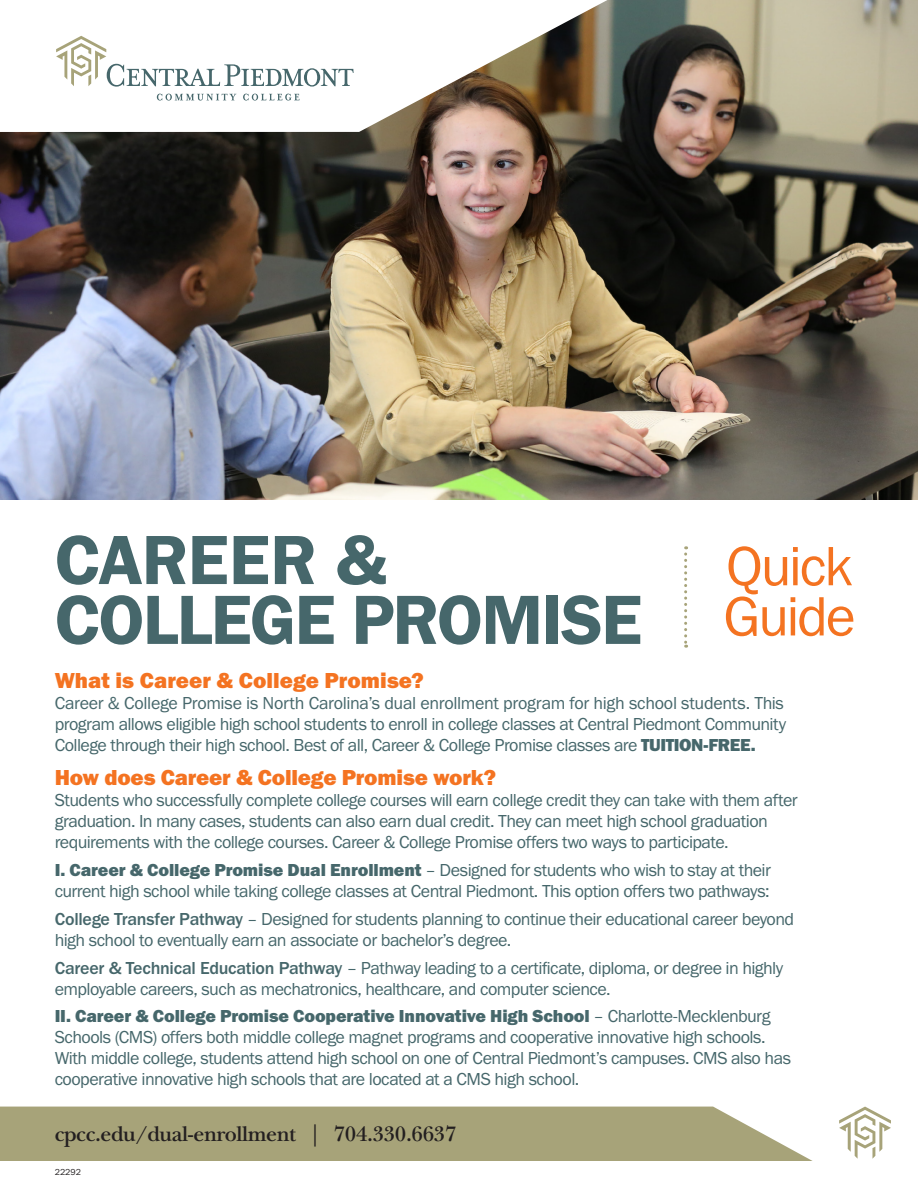
<style>
.page{position:relative;width:918px;height:1188px;background:#fff}
.page>*{position:absolute;margin:0;border:0;box-sizing:border-box;transform-origin:0 0}
.t1{font:72px/59.8px "Franklin Gothic URW Dem";letter-spacing:-.025em;color:#46676b}
.t2{font:57.3px "Franklin Gothic URW Boo";letter-spacing:-.04em;color:#f47321}
.t3{font:22.5px "Franklin Gothic URW Hea";letter-spacing:-.005em;color:#f47321}
.t4{font:600 22.2px "New Baskerville ITC Pro";letter-spacing:-.015em;color:#231f20}
.t5{font:18px/21px "Franklin Gothic URW Boo";letter-spacing:-.03em;color:#46676b}
.t6{font:9px "Franklin Gothic URW Boo";color:#231f20}
.s1{font-family:"Franklin Gothic URW Hea"}
.s2{font-family:"Franklin Gothic URW";font-weight:500}
</style>
<div class="page">
<img style="left:0;top:0;width:918px;height:500px">
<svg style="left:0;top:0;width:607px;height:132px"></svg>
<div style="left:0;top:1107px;width:813px;height:54px;background:#a7a379"></div>
<svg style="left:839px;top:1107px;width:52px;height:52px"></svg>
<svg style="left:56px;top:36px;width:298px;height:51px"></svg>
<svg style="left:157px;top:94px;width:79px;height:7px"></svg>
<svg style="left:243px;top:94px;width:57px;height:7px"></svg>
<svg style="left:684px;top:546px;width:3px;height:102px"></svg>
<p class="t1" style="left:55px;top:529px;width:589px">CAREER &amp;<br>COLLEGE PROMISE</p>
<p class="t2" style="left:726px;top:531px;width:128px">Quick</p>
<p class="t2" style="left:723px;top:581px;width:134px">Guide</p>
<p class="t3" style="left:55px;top:666px;width:371px">What is Career &amp; College Promise?</p>
<p class="t5" style="left:55px;top:692px;width:733px">Career &amp; College Promise is North Carolina’s dual enrollment program for high school students. This program allows eligible high school students to enroll in college classes at Central Piedmont Community<br>College through their high school. Best of all, Career &amp; College Promise classes are <span class="s1">TUITION-FREE.</span></p>
<p class="t3" style="left:55px;top:763px;width:443px">How does Career &amp; College Promise work?</p>
<p class="t5" style="left:55px;top:790px;width:745px">Students who successfully complete college courses will earn college credit they can take with them after graduation. In many cases, students can also earn dual credit. They can meet high school graduation requirements with the college courses. Career &amp; College Promise offers two ways to participate.</p>
<p class="t5" style="left:55px;top:859px;width:718px"><span class="s1">I. Career &amp; College Promise Dual Enrollment</span> – Designed for students who wish to stay at their current high school while taking college classes at Central Piedmont. This option offers two pathways:</p>
<p class="t5" style="left:55px;top:908px;width:741px"><span class="s2">College Transfer Pathway</span> – Designed for students planning to continue their educational career beyond high school to eventually earn an associate or bachelor’s degree.</p>
<p class="t5" style="left:55px;top:957px;width:730px"><span class="s2">Career &amp; Technical Education Pathway</span> – Pathway leading to a certificate, diploma, or degree in highly employable careers, such as mechatronics, healthcare, and computer science.</p>
<p class="t5" style="left:55px;top:1006px;width:738px"><span class="s1">II. Career &amp; College Promise Cooperative Innovative High School</span> – Charlotte-Mecklenburg Schools (CMS) offers both middle college magnet programs and cooperative innovative high schools.<br>With middle college, students attend high school on one of Central Piedmont’s campuses. CMS also has cooperative innovative high schools that are located at a CMS high school.</p>
<p class="t4" style="left:55px;top:1121px;width:403px">cpcc.edu/dual-enrollment | 704.330.6637</p>
<p class="t6" style="left:55px;top:1166px;width:28px">22292</p>
</div>
